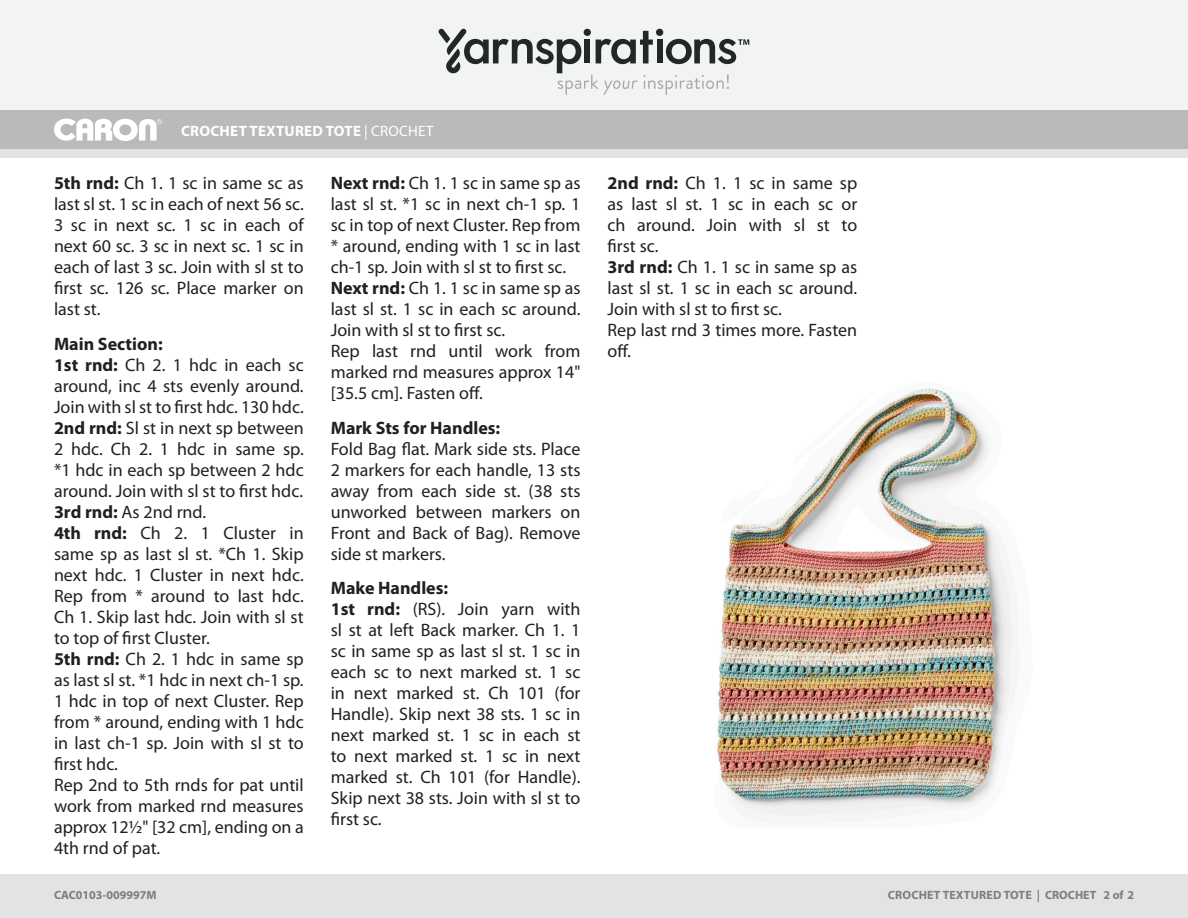
<style>
.page{position:relative;width:1188px;height:918px;background:#fff}
.page>*{position:absolute;margin:0;border:0;box-sizing:border-box;transform-origin:0 0}
.Instructions{font:18px/21px "Myriad Pro";color:#231f20;text-align:justify}
.Body{font:18px/21px "Myriad Pro";color:#231f20;text-align:justify}
.Instructions-2{font:700 18px "Myriad Pro";color:#231f20}
.Pattern_Title{font:700 15px "Myriad Pro";letter-spacing:.02em;color:#fff}
.t1{font:700 12px "Myriad Pro";letter-spacing:.02em;color:#7d7e81}
.t2{font:700 12px "Myriad Pro";color:#7d7e81}
.s1{font-weight:400}
.s2{font-weight:700}
</style>
<div class="page">
<div style="left:0;top:875px;width:1188px;height:43px;background:#e4e3e3"></div>
<div style="left:0;top:149px;width:1188px;height:9px;background:#e4e3e3"></div>
<div style="left:0;top:0;width:1188px;height:111px;background:#f2f3f4"></div>
<div style="left:0;top:111px;width:1188px;height:38px;background:#bbbaba"></div>
<svg style="left:54px;top:119px;width:108px;height:22px"></svg>
<svg style="left:438px;top:29px;width:311px;height:66px"></svg>
<img style="left:717px;top:388px;width:295px;height:428px">
<p class="Pattern_Title" style="left:181px;top:121px;width:254px">CROCHET TEXTURED TOTE <span class="s1">| CROCHET</span></p>
<p class="Instructions" style="left:54px;top:172px;width:251px"><span class="s2">5th rnd:</span> Ch 1. 1 sc in same sc as last sl st. 1 sc in each of next 56 sc.<br>3 sc in next sc. 1 sc in each of next 60 sc. 3 sc in next sc. 1 sc in each of last 3 sc. Join with sl st to first sc. 126 sc. Place marker on last st.</p>
<p class="Instructions-2" style="left:54px;top:332px;width:110px">Main Section:</p>
<p class="Instructions" style="left:54px;top:354px;width:251px"><span class="s2">1st rnd:</span> Ch 2. 1 hdc in each sc around, inc 4 sts evenly around.<br>Join with sl st to first hdc. 130 hdc.</p>
<p class="Instructions" style="left:54px;top:417px;width:251px"><span class="s2">2nd rnd:</span> Sl st in next sp between 2 hdc. Ch 2. 1 hdc in same sp. *1 hdc in each sp between 2 hdc around. Join with sl st to first hdc.</p>
<p class="Instructions" style="left:54px;top:501px;width:154px"><span class="s2">3rd rnd:</span> As 2nd rnd.</p>
<p class="Instructions" style="left:54px;top:522px;width:251px"><span class="s2">4th rnd:</span> Ch 2. 1 Cluster in same sp as last sl st. *Ch 1. Skip next hdc. 1 Cluster in next hdc.<br>Rep from * around to last hdc.<br>Ch 1. Skip last hdc. Join with sl st to top of first Cluster.</p>
<p class="Instructions" style="left:54px;top:648px;width:251px"><span class="s2">5th rnd:</span> Ch 2. 1 hdc in same sp as last sl st. *1 hdc in next ch-1 sp.<br>1 hdc in top of next Cluster. Rep from * around, ending with 1 hdc in last ch-1 sp. Join with sl st to first hdc.</p>
<p class="Body" style="left:54px;top:774px;width:251px">Rep 2nd to 5th rnds for pat until work from marked rnd measures approx 12½" [32 cm], ending on a 4th rnd of pat.</p>
<p class="t2" style="left:54px;top:887px;width:104px">CAC0103-009997M</p>
<p class="Instructions" style="left:331px;top:172px;width:251px"><span class="s2">Next rnd:</span> Ch 1. 1 sc in same sp as last sl st. *1 sc in next ch-1 sp. 1 sc in top of next Cluster. Rep from * around, ending with 1 sc in last ch-1 sp. Join with sl st to first sc.</p>
<p class="Instructions" style="left:331px;top:277px;width:251px"><span class="s2">Next rnd:</span> Ch 1. 1 sc in same sp as last sl st. 1 sc in each sc around.<br>Join with sl st to first sc.</p>
<p class="Body" style="left:331px;top:340px;width:251px">Rep last rnd until work from marked rnd measures approx 14" [35.5 cm]. Fasten off.</p>
<p class="Instructions-2" style="left:331px;top:416px;width:171px">Mark Sts for Handles:</p>
<p class="Body" style="left:331px;top:438px;width:251px">Fold Bag flat. Mark side sts. Place 2 markers for each handle, 13 sts away from each side st. (38 sts unworked between markers on Front and Back of Bag). Remove side st markers.</p>
<p class="Instructions-2" style="left:331px;top:576px;width:119px">Make Handles:</p>
<p class="Instructions" style="left:331px;top:598px;width:251px"><span class="s2">1st rnd:</span> (RS). Join yarn with sl st at left Back marker. Ch 1. 1 sc in same sp as last sl st. 1 sc in each sc to next marked st. 1 sc in next marked st. Ch 101 (for Handle). Skip next 38 sts. 1 sc in next marked st. 1 sc in each st to next marked st. 1 sc in next marked st. Ch 101 (for Handle).<br>Skip next 38 sts. Join with sl st to first sc.</p>
<p class="Instructions" style="left:608px;top:172px;width:251px"><span class="s2">2nd rnd:</span> Ch 1. 1 sc in same sp as last sl st. 1 sc in each sc or ch around. Join with sl st to first sc.</p>
<p class="Instructions" style="left:608px;top:256px;width:251px"><span class="s2">3rd rnd:</span> Ch 1. 1 sc in same sp as last sl st. 1 sc in each sc around.<br>Join with sl st to first sc.</p>
<p class="Body" style="left:608px;top:319px;width:251px">Rep last rnd 3 times more. Fasten off.</p>
<p class="t1" style="left:888px;top:887px;width:248px">CROCHET TEXTURED TOTE | CROCHET 2 of 2</p>
</div>
